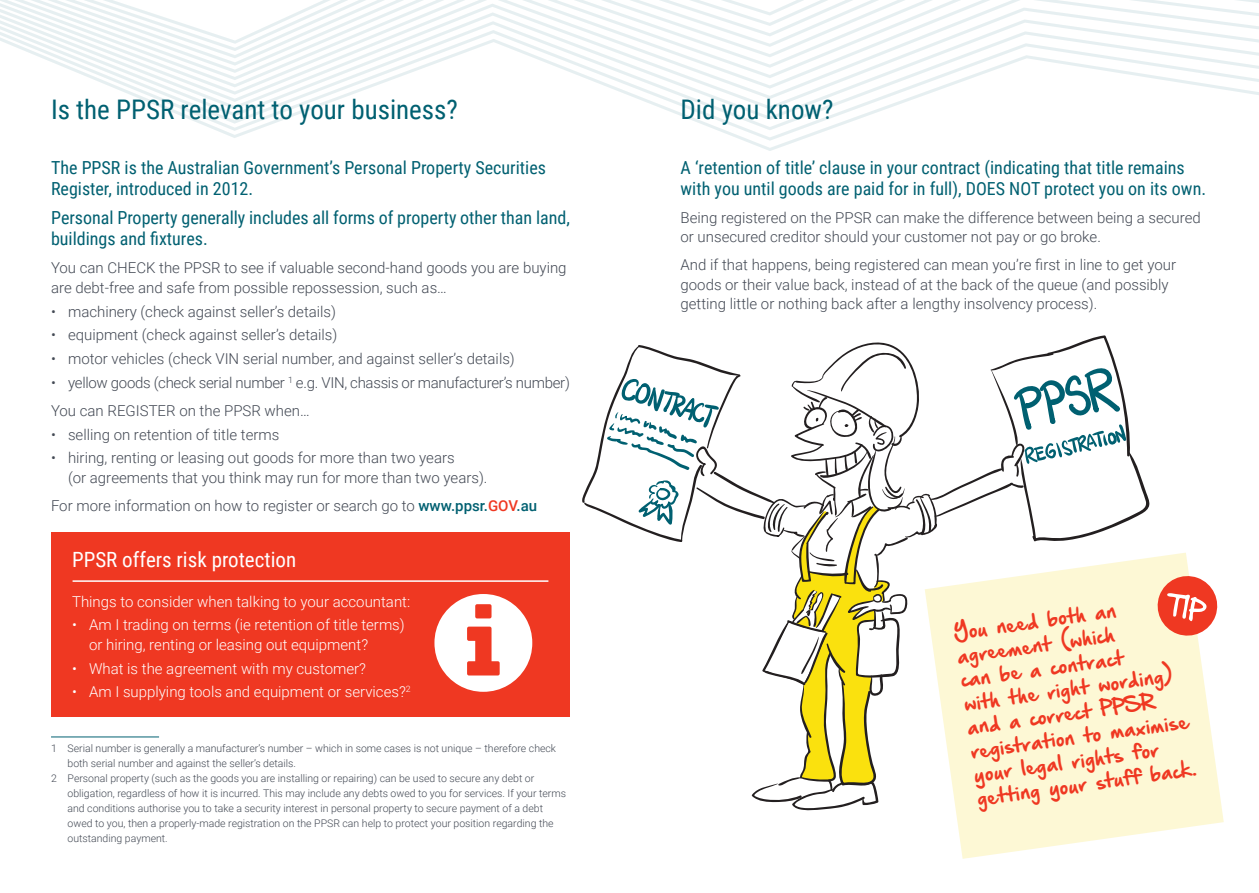
<style>
.page{position:relative;width:1259px;height:893px;background:#fff}
.page>*{position:absolute;margin:0;border:0;box-sizing:border-box;transform-origin:0 0}
.t1{font:27px "Roboto Condensed";color:#006071}
.t2{font:21px "Roboto Condensed";color:#fff}
.t3{font:18px/21px "Roboto Condensed";color:#006071}
.t4{font:18px/24px "Hand Of Sean Demo";color:#ef3822}
.t5{font:300 15px/19.5px "Roboto";color:#434954}
.t6{font:300 15px/19.5px "Roboto";color:#fff}
.t7{font:300 15px/28px "Roboto";letter-spacing:-.02em;color:#434954}
.t8{font:300 10.5px "Roboto";color:#434954}
.s1{font-weight:500;color:#006071}
.s2{font-weight:500;color:#ef3822}
</style>
<div class="page">
<svg style="left:956px;top:804px;width:267px;height:55px;fill:#fdf8d5"></svg>
<svg style="left:0;top:0;width:1259px;height:4px"></svg>
<svg style="left:0;top:4px;width:1247px;height:8px"></svg>
<svg style="left:0;top:12px;width:1259px;height:6px"></svg>
<svg style="left:0;top:18px;width:1238px;height:6px"></svg>
<svg style="left:0;top:24px;width:1259px;height:6px"></svg>
<svg style="left:0;top:30px;width:1259px;height:121px"></svg>
<hr style="left:51px;top:737px;width:108px;height:1px;background:#006071">
<svg style="left:582px;top:335px;width:639px;height:475px"></svg>
<div style="left:51px;top:532px;width:519px;height:184px;background:#ef3822"></div>
<hr style="left:73px;top:580px;width:475px;height:2px;background:#fff">
<svg style="left:434px;top:594px;width:98px;height:98px"></svg>
<h1 class="t1" style="left:51px;top:91px;width:408px">Is the PPSR relevant to your business?</h1>
<p class="t3" style="left:51px;top:156px;width:496px">The PPSR is the Australian Government’s Personal Property Securities<br>Register, introduced in 2012.</p>
<p class="t3" style="left:51px;top:207px;width:520px">Personal Property generally includes all forms of property other than land, buildings and fixtures.</p>
<p class="t5" style="left:51px;top:258px;width:517px">You can CHECK the PPSR to see if valuable second-hand goods you are buying are debt-free and safe from possible repossession, such as…</p>
<p class="t5" style="left:51px;top:301px;width:286px">• machinery (check against seller’s details)</p>
<p class="t5" style="left:51px;top:325px;width:288px">• equipment (check against seller’s details)</p>
<p class="t5" style="left:51px;top:349px;width:465px">• motor vehicles (check VIN serial number, and against seller’s details)</p>
<p class="t7" style="left:51px;top:368px;width:520px">• yellow goods (check serial number <sup>1</sup> e.g. VIN, chassis or manufacturer’s number)<br>You can REGISTER on the PPSR when…</p>
<p class="t5" style="left:51px;top:424px;width:230px">• selling on retention of title terms</p>
<p class="t5" style="left:68px;top:448px;width:421px;text-indent:-17px">• hiring, renting or leasing out goods for more than two years<br>(or agreements that you think may run for more than two years).</p>
<p class="t5" style="left:51px;top:495px;width:493px">For more information on how to register or search go to <span class="s1">www.ppsr.</span><span class="s2">GOV</span><span class="s1">.au</span><sup>2</sup></p>
<h2 class="t2" style="left:72px;top:545px;width:226px">PPSR offers risk protection</h2>
<p class="t6" style="left:72px;top:591px;width:340px">Things to consider when talking to your accountant:</p>
<p class="t6" style="left:89px;top:615px;width:317px;text-indent:-17px">• Am I trading on terms (ie retention of title terms) or hiring, renting or leasing out equipment?</p>
<p class="t6" style="left:72px;top:658px;width:295px">• What is the agreement with my customer?</p>
<p class="t6" style="left:72px;top:682px;width:340px">• Am I supplying tools and equipment or services?<sup>2</sup></p>
<p class="t8" style="left:51px;top:741px;width:506px">1 Serial number is generally a manufacturer’s number – which in some cases is not unique – therefore check</p>
<p class="t8" style="left:68px;top:756px;width:230px">both serial number and against the seller’s details.</p>
<p class="t8" style="left:51px;top:771px;width:485px">2 Personal property (such as the goods you are installing or repairing) can be used to secure any debt or</p>
<p class="t8" style="left:68px;top:786px;width:500px">obligation, regardless of how it is incurred. This may include any debts owed to you for services. If your terms</p>
<p class="t8" style="left:68px;top:801px;width:477px">and conditions authorise you to take a security interest in personal property to secure payment of a debt</p>
<p class="t8" style="left:68px;top:816px;width:488px">owed to you, then a properly-made registration on the PPSR can help to protect your position regarding the</p>
<p class="t8" style="left:68px;top:831px;width:102px">outstanding payment.</p>
<h1 class="t1" style="left:680px;top:91px;width:154px">Did you know?</h1>
<p class="t3" style="left:680px;top:156px;width:527px">A ‘retention of title’ clause in your contract (indicating that title remains with you until goods are paid for in full), DOES NOT protect you on its own.</p>
<p class="t5" style="left:680px;top:207px;width:522px">Being registered on the PPSR can make the difference between being a secured or unsecured creditor should your customer not pay or go broke.</p>
<p class="t5" style="left:680px;top:255px;width:497px">And if that happens, being registered can mean you’re first in line to get your goods or their value back, instead of at the back of the queue (and possibly getting little or nothing back after a lengthy insolvency process).</p>
<p class="t4" style="left:952px;top:622px;width:223px;rotate:-8deg">You need both an agreement (which<br>can be a contract<br>with the right wording) and a correct PPSR registration to maximise your legal rights for getting your stuff back.</p>
</div>
